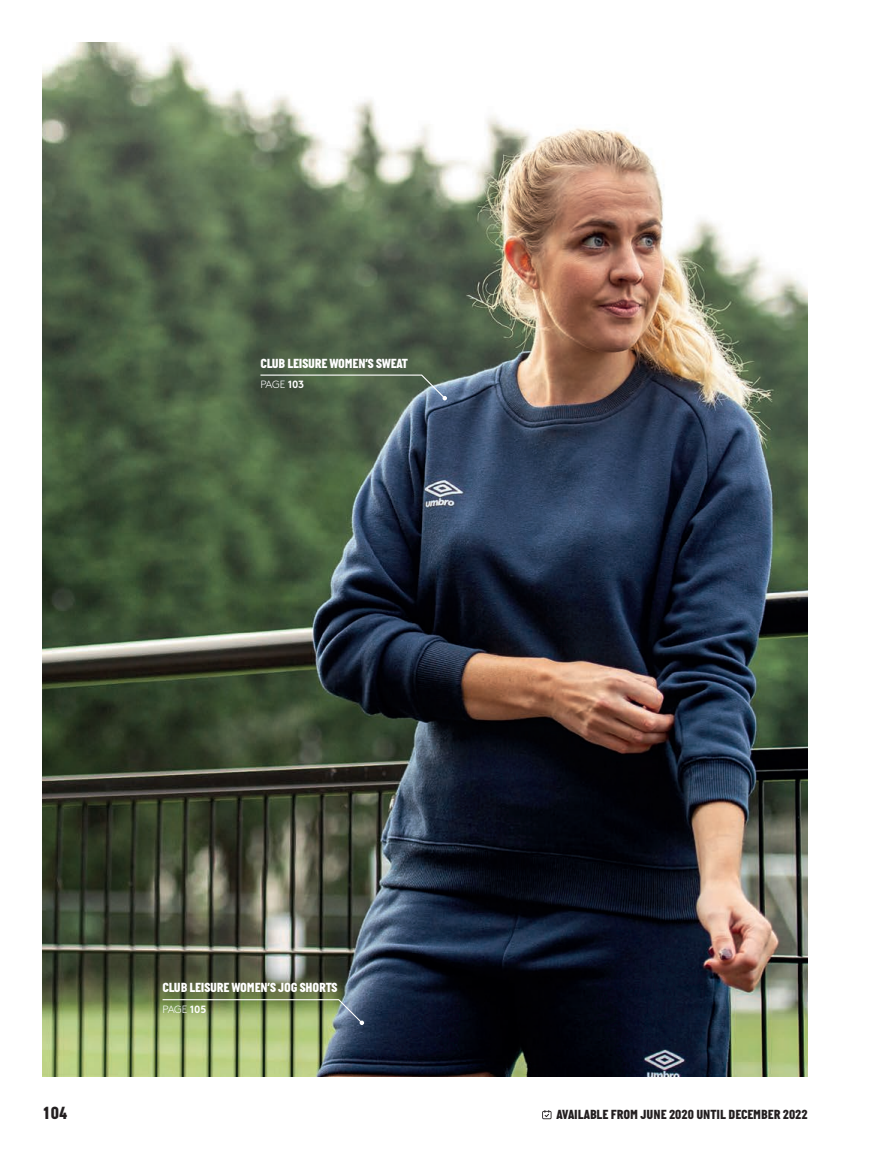
<style>
.page{position:relative;width:893px;height:1149px;background:#fff}
.page>*{position:absolute;margin:0;border:0;box-sizing:border-box;transform-origin:0 0}
.t1{font:800 18px "Italian Plate No Two";color:#231f20}
.t2{font:800 13.5px "Italian Plate No Two";letter-spacing:-.01em;color:#fff}
.t3{font:800 13.5px "Italian Plate No Two";color:#231f20}
.t4{font:300 10.5px "Brown Std";letter-spacing:-.025em;color:#fff}
.s1{font-weight:700}
</style>
<div class="page">
<img style="left:43px;top:43px;width:765px;height:1033px">
<svg style="left:259px;top:374px;width:188px;height:26px;background:#596b58"></svg>
<svg style="left:161px;top:998px;width:203px;height:26px;background:#899c6d"></svg>
<svg style="left:542px;top:1110px;width:9px;height:8px"></svg>
<p class="t2" style="left:260px;top:355px;width:149px">CLUB LEISURE WOMEN’S SWEAT</p>
<p class="t4" style="left:260px;top:378px;width:45px">PAGE <span class="s1">103</span></p>
<p class="t2" style="left:163px;top:980px;width:176px">CLUB LEISURE WOMEN’S JOG SHORTS</p>
<p class="t4" style="left:163px;top:1002px;width:45px">PAGE <span class="s1">105</span></p>
<h1 class="t1" style="left:43px;top:1102px;width:26px">104</h1>
<p class="t3" style="left:556px;top:1106px;width:253px">AVAILABLE FROM JUNE 2020 UNTIL DECEMBER 2022</p>
</div>
